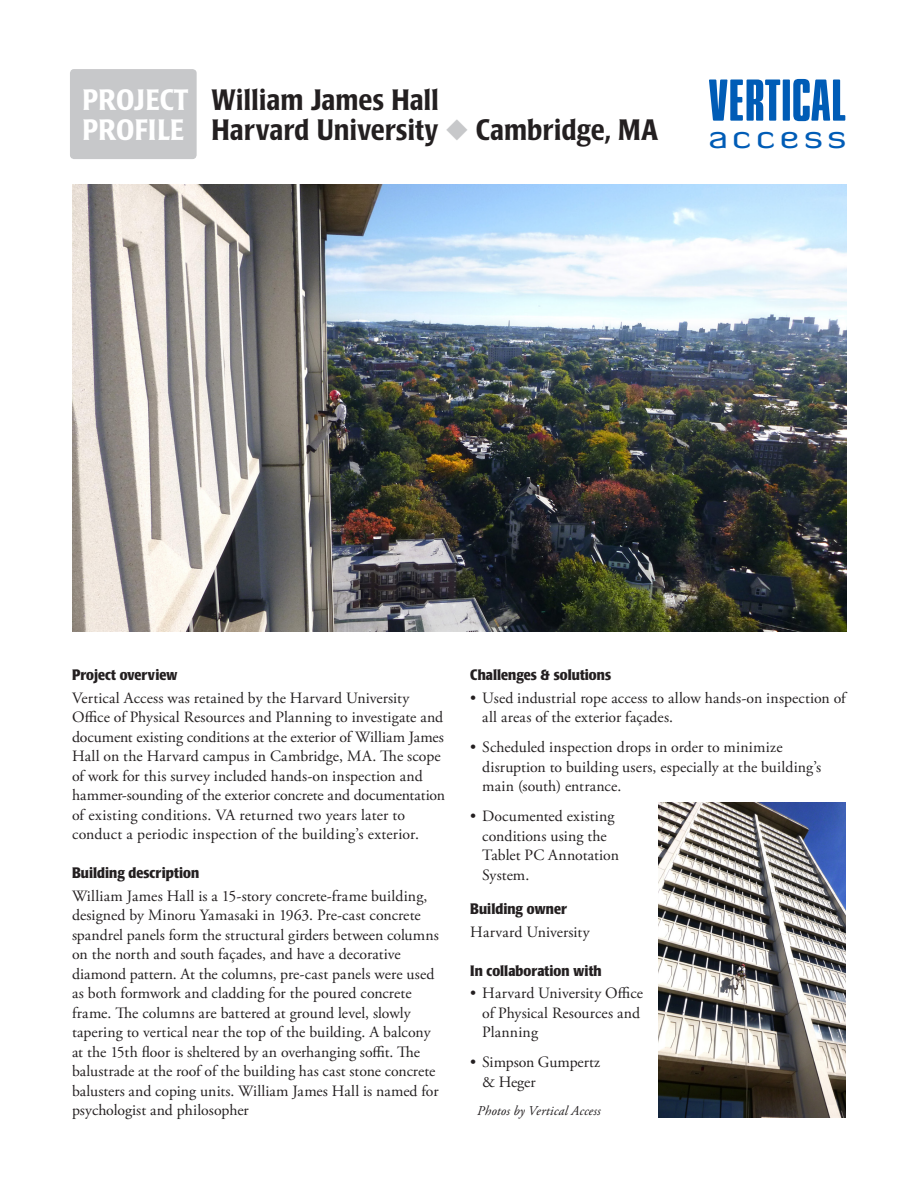
<style>
.page{position:relative;width:918px;height:1188px;background:#fff}
.page>*{position:absolute;margin:0;border:0;box-sizing:border-box;transform-origin:0 0}
.t1{font:50.55px "Soft Press";letter-spacing:.01em;color:#005cb6}
.t2{font:31.65px "Diavlo";letter-spacing:.105em;color:#005cb6;scale:1.25 1}
.Subhead_2{font:500 condensed 29.25px/30px "Poppl Laudatio";letter-spacing:-.005em;color:#231f20}
.t3{font:500 condensed 29.25px/30px "Poppl Laudatio";letter-spacing:.01em;color:#fff}
.body_copy{font:15.75px/19.5px "Adobe Garamond Pro";letter-spacing:.005em;color:#231f20}
.bullets{font:15.75px/19.5px "Adobe Garamond Pro";letter-spacing:.005em;color:#231f20}
.bullets-2{font:700 condensed 15px "Poppl Laudatio";letter-spacing:.005em;color:#231f20}
.t4{font:italic 13.5px "Adobe Garamond Pro";letter-spacing:.01em;color:#231f20}
.s1{color:#c7c8ca}
</style>
<div class="page">
<img style="left:658px;top:802px;width:188px;height:315px">
<img style="left:72px;top:184px;width:774px;height:448px">
<div style="left:70px;top:69px;width:127px;height:90px;background:#c7c8ca;border-radius:4px"></div>
<p class="t3" style="left:82px;top:86px;width:108px">PROJECT<br>PROFILE</p>
<p class="Subhead_2" style="left:212px;top:86px;width:448px">William James Hall<br>Harvard University <span class="s1">◆</span> Cambridge, MA</p>
<p class="t1" style="left:709px;top:68px;width:138px">VERTICAL</p>
<p class="t2" style="left:708px;top:117px;width:112px">access</p>
<p class="bullets-2" style="left:72px;top:666px;width:107px">Project overview</p>
<p class="body_copy" style="left:72px;top:688px;width:375px">Vertical Access was retained by the Harvard University Office of Physical Resources and Planning to investigate and document existing conditions at the exterior of William James Hall on the Harvard campus in Cambridge, MA. The scope of work for this survey included hands-on inspection and hammer-sounding of the exterior concrete and documentation of existing conditions. VA returned two years later to conduct a periodic inspection of the building’s exterior.</p>
<p class="bullets-2" style="left:72px;top:864px;width:129px">Building description</p>
<p class="body_copy" style="left:72px;top:886px;width:368px">William James Hall is a 15-story concrete-frame building, designed by Minoru Yamasaki in 1963. Pre-cast concrete spandrel panels form the structural girders between columns on the north and south façades, and have a decorative diamond pattern. At the columns, pre-cast panels were used as both formwork and cladding for the poured concrete frame. The columns are battered at ground level, slowly tapering to vertical near the top of the building. A balcony at the 15th floor is sheltered by an overhanging soffit. The balustrade at the roof of the building has cast stone concrete balusters and coping units. William James Hall is named for psychologist and philosopher</p>
<p class="bullets-2" style="left:470px;top:666px;width:142px">Challenges &amp; solutions</p>
<p class="bullets" style="left:482px;top:688px;width:365px;text-indent:-12px">• Used industrial rope access to allow hands-on inspection of all areas of the exterior façades.</p>
<p class="bullets" style="left:482px;top:738px;width:340px;text-indent:-12px">• Scheduled inspection drops in order to minimize disruption to building users, especially at the building’s main (south) entrance.</p>
<p class="bullets" style="left:482px;top:807px;width:138px;text-indent:-12px">• Documented existing conditions using the<br>Tablet PC Annotation<br>System.</p>
<p class="bullets-2" style="left:470px;top:900px;width:98px">Building owner</p>
<p class="body_copy" style="left:470px;top:922px;width:121px">Harvard University</p>
<p class="bullets-2" style="left:470px;top:962px;width:133px">In collaboration with</p>
<p class="bullets" style="left:482px;top:984px;width:162px;text-indent:-12px">• Harvard University Office of Physical Resources and<br>Planning</p>
<p class="bullets" style="left:482px;top:1053px;width:119px;text-indent:-12px">• Simpson Gumpertz &amp; Heger</p>
<p class="t4" style="left:477px;top:1103px;width:125px">Photos by Vertical Access</p>
</div>
